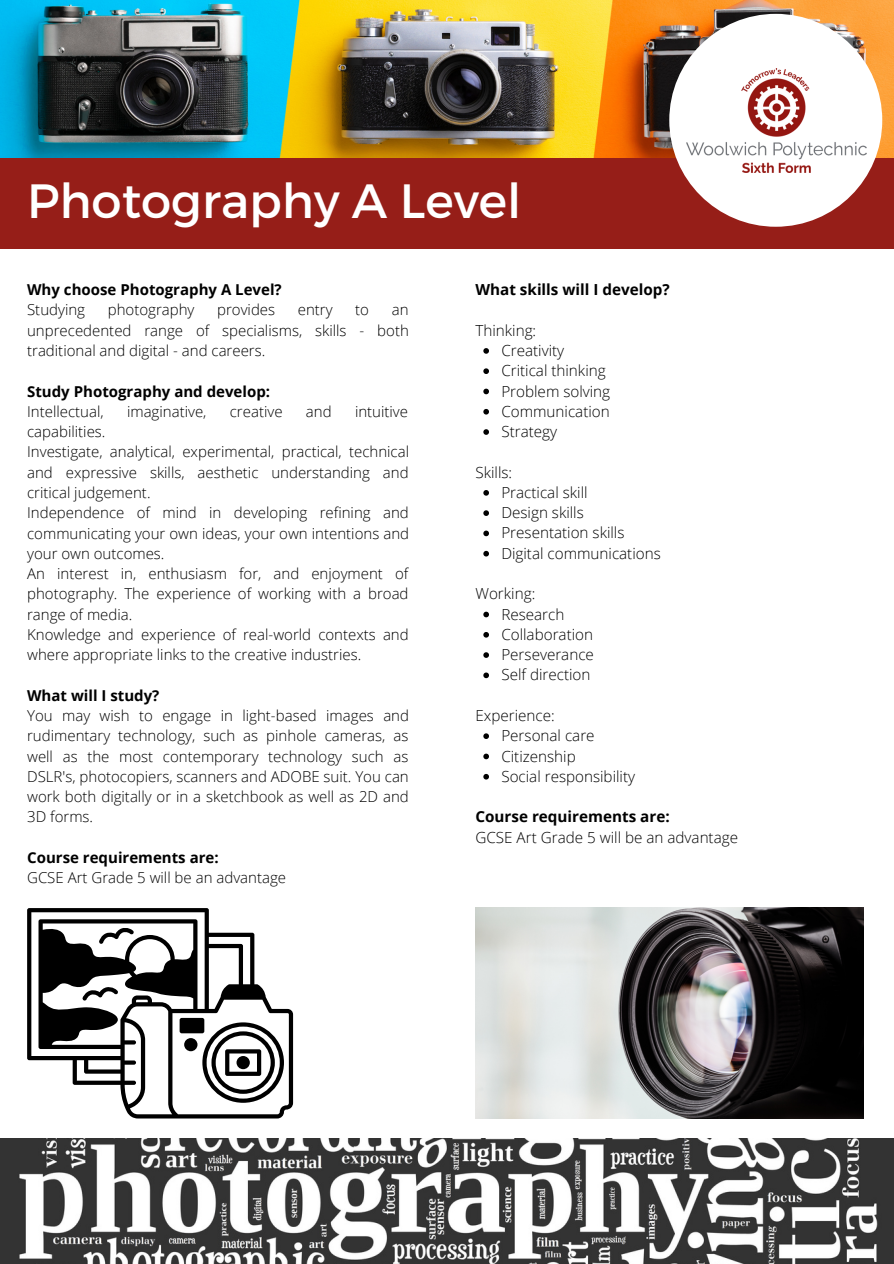
<style>
.page{position:relative;width:894px;height:1264px;background:#fff}
.page>*{position:absolute;margin:0;border:0;box-sizing:border-box;transform-origin:0 0}
.t1{font:48px "Montserrat";color:#fff}
.t2{font:300 15.15px/20.2px "Open Sans";color:#000}
.t3{font:700 15.15px "Open Sans";color:#000}
.t4{font:300 15px/20.2px "Open Sans";color:#000;text-align:justify}
.t5{font:700 15px "Open Sans";color:#000}
</style>
<div class="page">
<div style="left:0;top:0;width:893px;height:249px;background:#961e18"></div>
<img style="left:0;top:0;width:893px;height:157px">
<div style="left:669px;top:14px;width:213px;height:213px;background:#fff;border-radius:50%"></div>
<img style="left:686px;top:69px;width:180px;height:103px">
<img style="left:0;top:1138px;width:893px;height:125px">
<img style="left:475px;top:908px;width:387px;height:210px">
<svg style="left:27px;top:908px;width:266px;height:210px"></svg>
<svg style="left:202px;top:1022px;width:82px;height:80px"></svg>
<div style="left:184px;top:1038px;width:13px;height:13px;background:#000;border-radius:50%"></div>
<div style="left:179px;top:1017px;width:25px;height:16px;background:#000;border-radius:2px"></div>
<svg style="left:483px;top:348px;width:6px;height:6px"></svg>
<svg style="left:483px;top:368px;width:6px;height:6px"></svg>
<svg style="left:483px;top:388px;width:6px;height:6px"></svg>
<svg style="left:483px;top:409px;width:6px;height:5px"></svg>
<svg style="left:483px;top:429px;width:6px;height:6px"></svg>
<svg style="left:483px;top:490px;width:6px;height:5px"></svg>
<svg style="left:483px;top:510px;width:6px;height:6px"></svg>
<svg style="left:483px;top:530px;width:6px;height:6px"></svg>
<svg style="left:483px;top:551px;width:6px;height:5px"></svg>
<svg style="left:483px;top:611px;width:6px;height:6px"></svg>
<svg style="left:483px;top:632px;width:6px;height:5px"></svg>
<svg style="left:483px;top:652px;width:6px;height:6px"></svg>
<svg style="left:483px;top:672px;width:6px;height:6px"></svg>
<svg style="left:483px;top:733px;width:6px;height:6px"></svg>
<svg style="left:483px;top:753px;width:6px;height:6px"></svg>
<svg style="left:483px;top:774px;width:6px;height:5px"></svg>
<h1 class="t1" style="left:27px;top:170px;width:495px">Photography A Level</h1>
<p class="t5" style="left:27px;top:279px;width:256px">Why choose Photography A Level?</p>
<p class="t4" style="left:27px;top:299px;width:59px">Studying</p>
<p class="t4" style="left:108px;top:299px;width:88px">photography</p>
<p class="t4" style="left:217px;top:299px;width:59px">provides</p>
<p class="t4" style="left:298px;top:299px;width:36px">entry</p>
<p class="t4" style="left:355px;top:299px;width:15px">to</p>
<p class="t4" style="left:27px;top:299px;width:383px;text-indent:364px">an unprecedented range of specialisms, skills - both traditional and digital - and careers.</p>
<p class="t5" style="left:27px;top:380px;width:244px">Study Photography and develop:</p>
<p class="t4" style="left:27px;top:401px;width:78px">Intellectual,</p>
<p class="t4" style="left:127px;top:401px;width:81px">imaginative,</p>
<p class="t4" style="left:230px;top:401px;width:54px">creative</p>
<p class="t4" style="left:306px;top:401px;width:27px">and</p>
<p class="t4" style="left:355px;top:401px;width:55px">intuitive</p>
<p class="t4" style="left:27px;top:421px;width:383px;text-align:left">capabilities.<br>Investigate, analytical, experimental, practical, technical and expressive skills, aesthetic understanding and critical judgement.<br>Independence of mind in developing refining and communicating your own ideas, your own intentions and your own outcomes.<br>An interest in, enthusiasm for, and enjoyment of photography. The experience of working with a broad range of media.<br>Knowledge and experience of real-world contexts and where appropriate links to the creative industries.</p>
<p class="t5" style="left:27px;top:684px;width:134px">What will I study?</p>
<p class="t4" style="left:27px;top:705px;width:383px">You may wish to engage in light-based images and rudimentary technology, such as pinhole cameras, as well as the most contemporary technology such as DSLR's, photocopiers, scanners and ADOBE suit. You can work both digitally or in a sketchbook as well as 2D and 3D forms.</p>
<p class="t5" style="left:27px;top:846px;width:193px">Course requirements are:</p>
<p class="t4" style="left:27px;top:867px;width:260px">GCSE Art Grade 5 will be an advantage</p>
<p class="t3" style="left:475px;top:279px;width:196px">What skills will I develop?</p>
<p class="t2" style="left:475px;top:320px;width:62px">Thinking:</p>
<p class="t2" style="left:501px;top:340px;width:110px">Creativity<br>Critical thinking<br>Problem solving<br>Communication<br>Strategy</p>
<p class="t2" style="left:475px;top:461px;width:38px">Skills:</p>
<p class="t2" style="left:501px;top:482px;width:161px">Practical skill<br>Design skills<br>Presentation skills<br>Digital communications</p>
<p class="t2" style="left:475px;top:583px;width:61px">Working:</p>
<p class="t2" style="left:501px;top:603px;width:94px">Research<br>Collaboration<br>Perseverance<br>Self direction</p>
<p class="t2" style="left:475px;top:705px;width:81px">Experience:</p>
<p class="t2" style="left:501px;top:725px;width:135px">Personal care<br>Citizenship<br>Social responsibility</p>
<p class="t3" style="left:475px;top:806px;width:196px">Course requirements are:</p>
<p class="t2" style="left:475px;top:826px;width:264px">GCSE Art Grade 5 will be an advantage</p>
</div>
